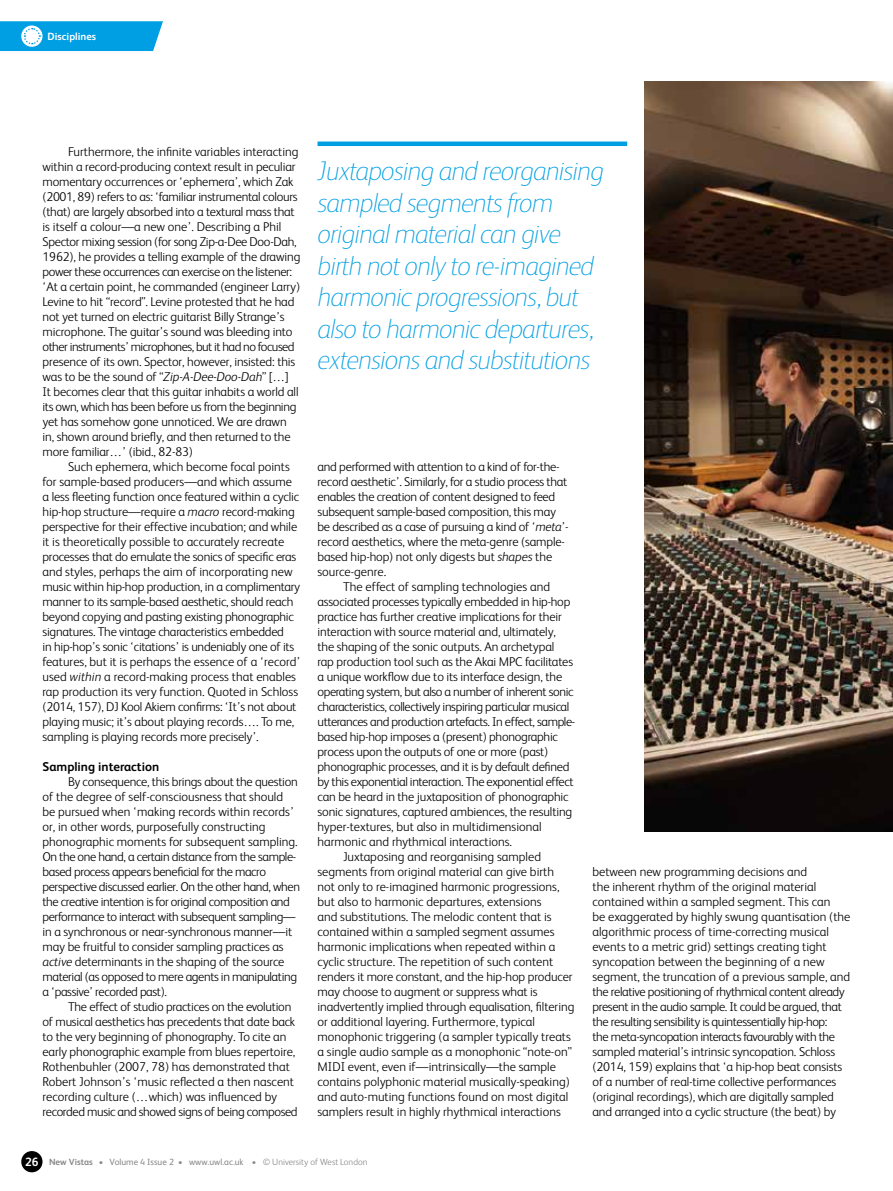
<style>
.page{position:relative;width:893px;height:1191px;background:#fff}
.page>*{position:absolute;margin:0;border:0;box-sizing:border-box;transform-origin:0 0}
.t1{font:italic 100 27px/31.5px "FS Albert";letter-spacing:-.03em;color:#009fe3}
.t2{font:300 12.75px/15px "FS Albert";letter-spacing:-.01em;color:#000}
.t3{font:300 12.75px "FS Albert";letter-spacing:-.03em;color:#000}
.t4{font:700 12.75px "FS Albert";color:#000}
.t5{font:700 10.5px "FS Albert";color:#fff}
.t6{font:300 9px "FS Albert";color:#878787}
.s1{font-style:italic}
.s2{font-weight:700;font-size:12px;color:#fff}
.s3{font-weight:700}
.s4{font-weight:400}
</style>
<div class="page">
<div style="left:21px;top:1151px;width:22px;height:21px;background:#000;border-radius:50%"></div>
<img style="left:644px;top:81px;width:249px;height:750px">
<svg style="left:0;top:21px;width:163px;height:30px;background:#1aa9e5"></svg>
<div style="left:317px;top:141px;width:310px;height:5px;background:#009fe3"></div>
<p class="t5" style="left:48px;top:29px;width:50px">Disciplines</p>
<p class="t2" style="left:43px;top:144px;width:259px;text-indent:26px">Furthermore, the infinite variables interacting within a record-producing context result in peculiar momentary occurrences or ‘ephemera’, which Zak (2001, 89) refers to as: ‘familiar instrumental colours (that) are largely absorbed into a textural mass that is itself a colour—a new one’. Describing a Phil Spector mixing session (for song Zip-a-Dee Doo-Dah, 1962), he provides a telling example of the drawing power these occurrences can exercise on the listener: ‘At a certain point, he commanded (engineer Larry)<br>Levine to hit “record”. Levine protested that he had not yet turned on electric guitarist Billy Strange’s microphone. The guitar’s sound was bleeding into other instruments’ microphones, but it had no focused presence of its own. Spector, however, insisted: this was to be the sound of “<span class="s1">Zip-A-Dee-Doo-Dah</span>” […]<br>It becomes clear that this guitar inhabits a world all its own, which has been before us from the beginning yet has somehow gone unnoticed. We are drawn in, shown around briefly, and then returned to the more familiar…’ (ibid., 82-83)</p>
<p class="t2" style="left:43px;top:458px;width:259px;text-indent:26px">Such ephemera, which become focal points for sample-based producers—and which assume a less fleeting function once featured within a cyclic hip-hop structure—require a <span class="s1">macro</span> record-making perspective for their effective incubation; and while it is theoretically possible to accurately recreate processes that do emulate the sonics of specific eras and styles, perhaps the aim of incorporating new music within hip-hop production, in a complimentary manner to its sample-based aesthetic, should reach beyond copying and pasting existing phonographic signatures. The vintage characteristics embedded<br>in hip-hop’s sonic ‘citations’ is undeniably one of its features, but it is perhaps the essence of a ‘record’ used <span class="s1">within</span> a record-making process that enables rap production its very function. Quoted in Schloss (2014, 157), DJ Kool Akiem confirms: ‘It’s not about playing music; it’s about playing records…. To me, sampling is playing records more precisely’.</p>
<p class="t4" style="left:43px;top:758px;width:118px">Sampling interaction</p>
<p class="t2" style="left:43px;top:773px;width:259px;text-indent:26px">By consequence, this brings about the question of the degree of self-consciousness that should<br>be pursued when ‘making records within records’ or, in other words, purposefully constructing phonographic moments for subsequent sampling.<br>On the one hand, a certain distance from the sample&shy;based process appears beneficial for the macro perspective discussed earlier. On the other hand, when the creative intention is for original composition and performance to interact with subsequent sampling— in a synchronous or near-synchronous manner—it may be fruitful to consider sampling practices as <span class="s1">active</span> determinants in the shaping of the source material (as opposed to mere agents in manipulating a ‘passive’ recorded past).</p>
<p class="t2" style="left:43px;top:998px;width:257px;text-indent:26px">The effect of studio practices on the evolution of musical aesthetics has precedents that date back to the very beginning of phonography. To cite an early phonographic example from blues repertoire, Rothenbuhler (2007, 78) has demonstrated that Robert Johnson’s ‘music reflected a then nascent recording culture (…which) was influenced by recorded music and showed signs of being composed</p>
<h1 class="t1" style="left:317px;top:154px;width:288px">Juxtaposing and reorganising sampled segments from original material can give birth not only to re-imagined harmonic progressions, but also to harmonic departures, extensions and substitutions</h1>
<p class="t2" style="left:317px;top:459px;width:253px">and performed with attention to a kind of for-the&shy;record aesthetic’. Similarly, for a studio process that enables the creation of content designed to feed subsequent sample-based composition, this may be described as a case of pursuing a kind of ‘<span class="s1">meta</span>’- record aesthetics, where the meta-genre (sample&shy;based hip-hop) not only digests but <span class="s1">shapes</span> the source-genre.</p>
<p class="t2" style="left:343px;top:579px;width:209px">The effect of sampling technologies and</p>
<p class="t2" style="left:317px;top:594px;width:254px">associated processes typically embedded in hip-hop</p>
<p class="t2" style="left:317px;top:609px;width:246px">practice has further creative implications for their</p>
<p class="t2" style="left:317px;top:623px;width:240px">interaction with source material and, ultimately,</p>
<p class="t2" style="left:317px;top:638px;width:238px">the shaping of the sonic outputs. An archetypal</p>
<p class="t2" style="left:317px;top:653px;width:257px">rap production tool such as the Akai MPC facilitates</p>
<p class="t2" style="left:317px;top:668px;width:246px">a unique workflow due to its interface design, the</p>
<p class="t3" style="left:317px;top:683px;width:258px">operating system, but also a number of inherent sonic</p>
<p class="t3" style="left:317px;top:698px;width:253px">characteristics, collectively inspiring particular musical</p>
<p class="t3" style="left:317px;top:713px;width:259px">utterances and production artefacts. In effect, sample-</p>
<p class="t2" style="left:317px;top:728px;width:242px">based hip-hop imposes a (present) phonographic</p>
<p class="t2" style="left:317px;top:743px;width:232px">process upon the outputs of one or more (past)</p>
<p class="t2" style="left:317px;top:758px;width:254px">phonographic processes, and it is by default defined</p>
<p class="t3" style="left:317px;top:773px;width:258px">by this exponential interaction. The exponential effect</p>
<p class="t2" style="left:317px;top:788px;width:253px">can be heard in the juxtaposition of phonographic</p>
<p class="t2" style="left:317px;top:803px;width:256px">sonic signatures, captured ambiences, the resulting</p>
<p class="t2" style="left:317px;top:818px;width:226px">hyper-textures, but also in multidimensional</p>
<p class="t2" style="left:317px;top:833px;width:196px">harmonic and rhythmical interactions.</p>
<p class="t2" style="left:343px;top:848px;width:200px">Juxtaposing and reorganising sampled</p>
<p class="t2" style="left:317px;top:863px;width:238px">segments from original material can give birth</p>
<p class="t2" style="left:317px;top:878px;width:244px">not only to re-imagined harmonic progressions,</p>
<p class="t2" style="left:317px;top:893px;width:226px">but also to harmonic departures, extensions</p>
<p class="t2" style="left:317px;top:908px;width:236px">and substitutions. The melodic content that is</p>
<p class="t2" style="left:317px;top:923px;width:239px">contained within a sampled segment assumes</p>
<p class="t2" style="left:317px;top:938px;width:239px">harmonic implications when repeated within a</p>
<p class="t2" style="left:317px;top:953px;width:237px">cyclic structure. The repetition of such content</p>
<p class="t2" style="left:317px;top:968px;width:257px">renders it more constant, and the hip-hop producer</p>
<p class="t2" style="left:317px;top:983px;width:222px">may choose to augment or suppress what is</p>
<p class="t2" style="left:317px;top:998px;width:259px">inadvertently implied through equalisation, filtering</p>
<p class="t2" style="left:317px;top:1013px;width:219px">or additional layering. Furthermore, typical</p>
<p class="t2" style="left:317px;top:1028px;width:255px">monophonic triggering (a sampler typically treats</p>
<p class="t2" style="left:317px;top:1043px;width:256px">a single audio sample as a monophonic “note-on”</p>
<p class="t2" style="left:317px;top:1058px;width:240px">MIDI event, even if—intrinsically—the sample</p>
<p class="t2" style="left:317px;top:1073px;width:254px">contains polyphonic material musically-speaking)</p>
<p class="t2" style="left:317px;top:1088px;width:252px">and auto-muting functions found on most digital</p>
<p class="t2" style="left:317px;top:1103px;width:245px">samplers result in highly rhythmical interactions</p>
<p class="t2" style="left:592px;top:863px;width:259px">between new programming decisions and<br>the inherent rhythm of the original material contained within a sampled segment. This can<br>be exaggerated by highly swung quantisation (the algorithmic process of time-correcting musical events to a metric grid) settings creating tight syncopation between the beginning of a new segment, the truncation of a previous sample, and the relative positioning of rhythmical content already present in the audio sample. It could be argued, that the resulting sensibility is quintessentially hip-hop:<br>the meta-syncopation interacts favourably with the sampled material’s intrinsic syncopation. Schloss (2014, 159) explains that ‘a hip-hop beat consists of a number of real-time collective performances (original recordings), which are digitally sampled and arranged into a cyclic structure (the beat) by</p>
<p class="t6" style="left:25px;top:1156px;width:344px"><span class="s2">26</span> <span class="s3">New Vistas</span> • <span class="s4">Volume 4 Issue 2</span> • <span class="s4">www.uwl.ac.uk</span> • © University of West London</p>
</div>
